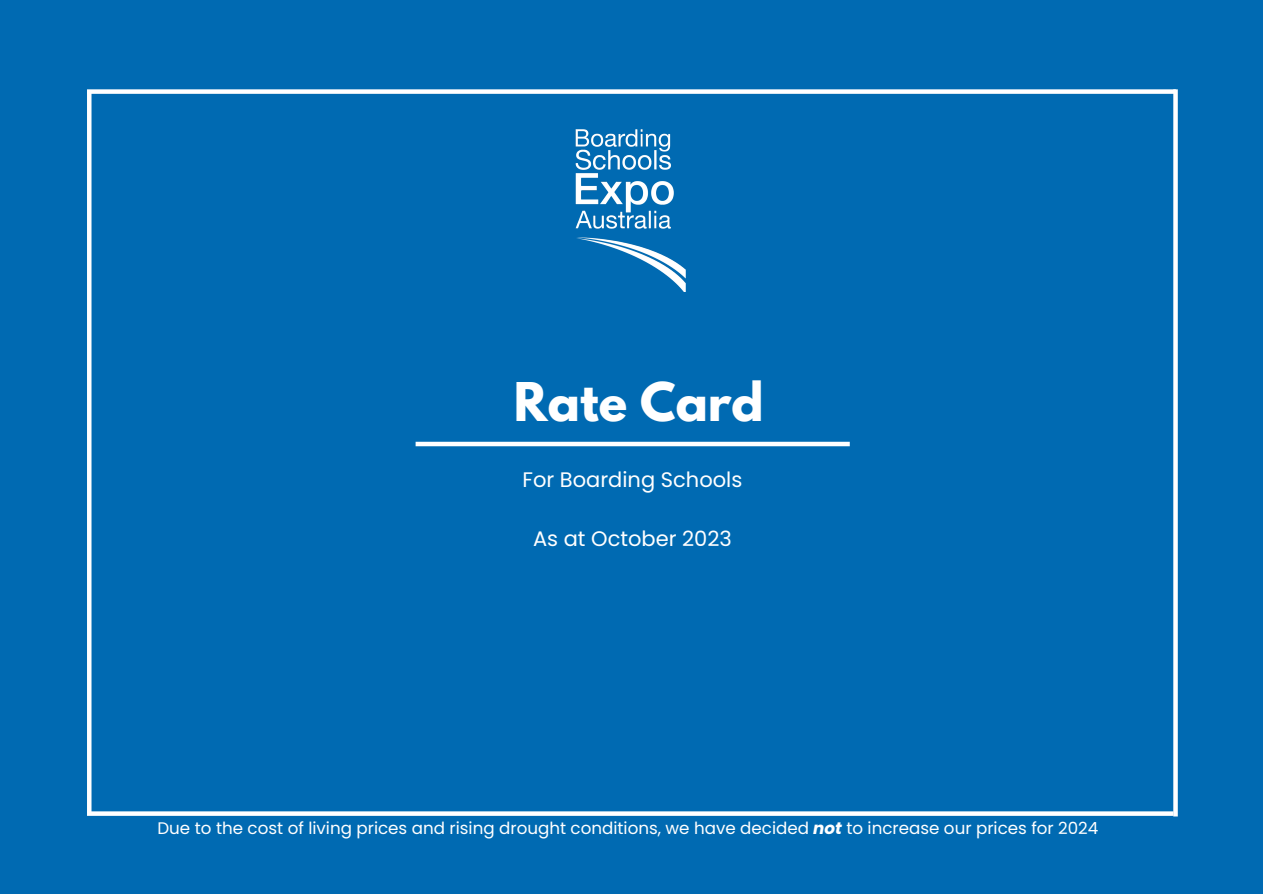
<style>
.page{position:relative;width:1263px;height:894px;background:#fff}
.page>*{position:absolute;margin:0;border:0;box-sizing:border-box;transform-origin:0 0}
.t1{font:700 47.25px "League Spartan";color:#fff}
.t2{font:21px "Poppins";color:#fff}
.t3{font:16.65px "Poppins";color:#fff}
.s1{font-weight:700;font-style:italic}
</style>
<div class="page">
<div style="left:0;top:0;width:1263px;height:893px;background:#006ab2"></div>
<div style="left:416px;top:441px;width:434px;height:5px;background:#fff"></div>
<div style="left:87px;top:89px;width:1089px;height:5px;background:#fff"></div>
<svg style="left:87px;top:811px;width:1086px;height:4px;background:#e7f1f7"></svg>
<div style="left:87px;top:92px;width:5px;height:720px;background:#fff"></div>
<div style="left:1173px;top:89px;width:5px;height:727px;background:#fff"></div>
<img style="left:575px;top:129px;width:110px;height:163px">
<p class="t1" style="left:514px;top:379px;width:251px">Rate Card</p>
<p class="t2" style="left:522px;top:465px;width:221px">For Boarding Schools</p>
<p class="t2" style="left:533px;top:523px;width:200px">As at October 2023</p>
<p class="t3" style="left:157px;top:816px;width:942px">Due to the cost of living prices and rising drought conditions, we have decided <span class="s1">not</span> to increase our prices for 2024</p>
</div>
